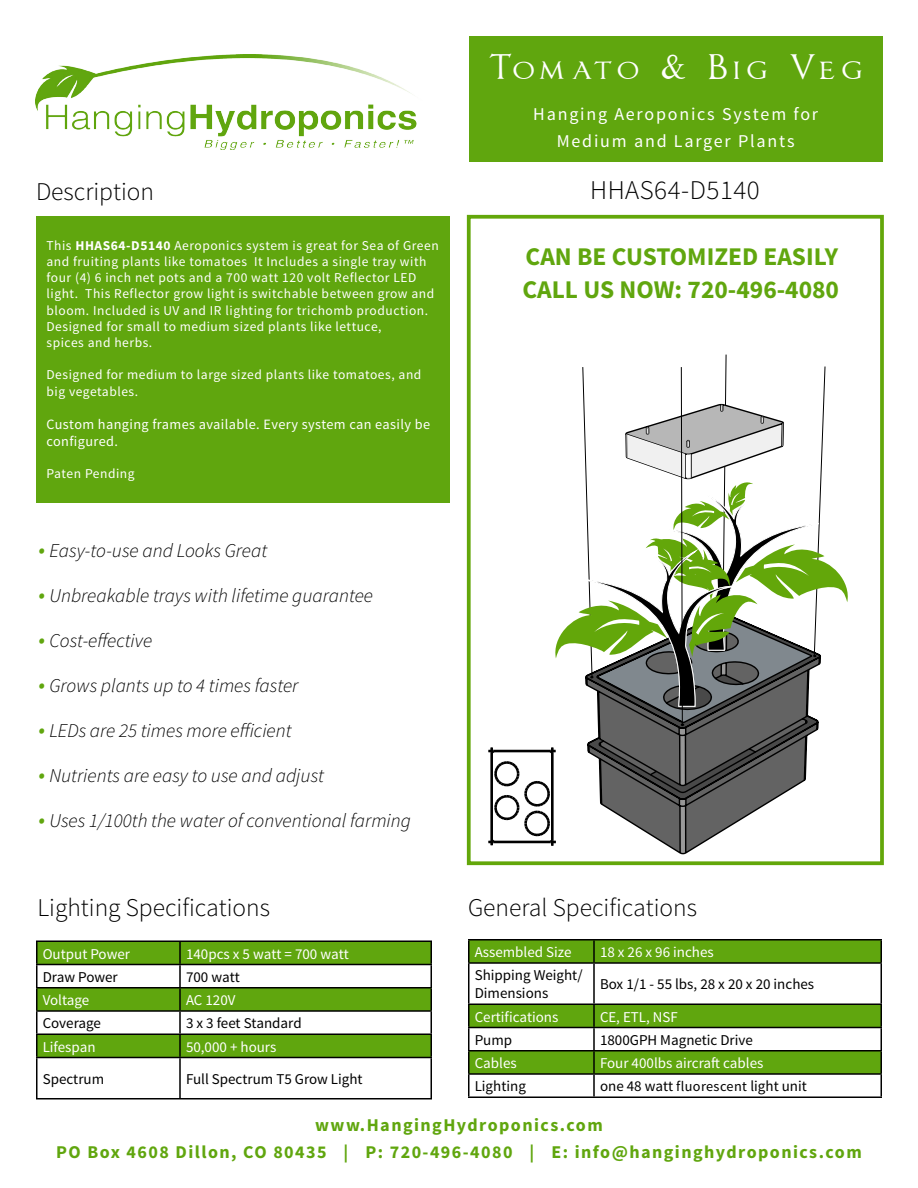
<style>
.page{position:relative;width:918px;height:1188px;background:#fff}
.page>*{position:absolute;margin:0;border:0;box-sizing:border-box;transform-origin:0 0}
.t1{font:30px "Imperator Small Caps";letter-spacing:.18em;color:#fff}
.t2{font:300 27px "Source Sans Pro";letter-spacing:.02em;color:#000}
.t3{font:300 25.5px "Source Sans Pro";color:#000}
.t4{font:700 25.5px/32.1px "Source Sans Pro";color:#60a60e}
.t5{font:italic 300 19.5px "Source Sans Pro";color:#000}
.t6{font:700 18px/27px "Source Sans Pro";letter-spacing:.08em;color:#60a60e;text-align:center}
.t7{font:18px/27px "Source Sans Pro";letter-spacing:.1em;color:#fff;text-align:center}
.t8{font:15px/18px "Source Sans Pro";color:#000}
.t9{font:15px "Source Sans Pro";color:#fff}
.t10{font:14.25px/17.1px "Source Sans Pro";letter-spacing:.025em;color:#fff}
.t11{font:13.5px/16.2px "Source Sans Pro";letter-spacing:.04em;color:#fff}
.s1{font-weight:700}
.s2{font-weight:400;font-size:22.5px;color:#60a60e}
.s3{font-size:14.25px}
</style>
<div class="page">
<div style="left:467px;top:215px;width:417px;height:650px;border:4px solid #63a70a"></div>
<div style="left:36px;top:216px;width:414px;height:286px;background:#60a60e"></div>
<svg style="left:488px;top:354px;width:360px;height:500px"></svg>
<div style="left:469px;top:36px;width:414px;height:126px;background:#60a60e"></div>
<svg style="left:38px;top:942px;width:392px;height:115px;fill:#60a60e"></svg>
<hr style="left:36px;top:940px;width:144px;height:2px;background:#000">
<hr style="left:36px;top:942px;width:2px;height:22px;background:#000">
<hr style="left:180px;top:940px;width:252px;height:2px;background:#000">
<hr style="left:179px;top:942px;width:2px;height:22px;background:#000">
<hr style="left:430px;top:942px;width:2px;height:22px;background:#000">
<hr style="left:36px;top:964px;width:144px;height:1px;background:#000">
<hr style="left:36px;top:965px;width:2px;height:22px;background:#000">
<hr style="left:180px;top:964px;width:252px;height:1px;background:#000">
<hr style="left:179px;top:965px;width:2px;height:22px;background:#000">
<hr style="left:430px;top:965px;width:2px;height:22px;background:#000">
<hr style="left:36px;top:987px;width:144px;height:1px;background:#000">
<hr style="left:36px;top:988px;width:2px;height:22px;background:#000">
<hr style="left:180px;top:987px;width:252px;height:1px;background:#000">
<hr style="left:179px;top:988px;width:2px;height:22px;background:#000">
<hr style="left:430px;top:988px;width:2px;height:22px;background:#000">
<hr style="left:36px;top:1010px;width:144px;height:2px;background:#000">
<hr style="left:36px;top:1012px;width:2px;height:22px;background:#000">
<hr style="left:180px;top:1010px;width:252px;height:2px;background:#000">
<hr style="left:179px;top:1012px;width:2px;height:22px;background:#000">
<hr style="left:430px;top:1012px;width:2px;height:22px;background:#000">
<hr style="left:36px;top:1034px;width:144px;height:1px;background:#000">
<hr style="left:36px;top:1035px;width:2px;height:22px;background:#000">
<hr style="left:180px;top:1034px;width:252px;height:1px;background:#000">
<hr style="left:179px;top:1035px;width:2px;height:22px;background:#000">
<hr style="left:430px;top:1035px;width:2px;height:22px;background:#000">
<hr style="left:36px;top:1057px;width:144px;height:1px;background:#000">
<hr style="left:36px;top:1058px;width:2px;height:40px;background:#000">
<hr style="left:180px;top:1057px;width:252px;height:1px;background:#000">
<hr style="left:179px;top:1058px;width:2px;height:40px;background:#000">
<hr style="left:430px;top:1058px;width:2px;height:40px;background:#000">
<hr style="left:36px;top:1098px;width:144px;height:2px;background:#000">
<hr style="left:180px;top:1098px;width:252px;height:2px;background:#000">
<svg style="left:470px;top:940px;width:410px;height:133px;fill:#60a60e"></svg>
<hr style="left:468px;top:939px;width:126px;height:1px;background:#000">
<hr style="left:468px;top:940px;width:2px;height:22px;background:#000">
<hr style="left:594px;top:939px;width:288px;height:1px;background:#000">
<hr style="left:593px;top:940px;width:2px;height:22px;background:#000">
<hr style="left:880px;top:940px;width:2px;height:22px;background:#000">
<hr style="left:468px;top:962px;width:126px;height:2px;background:#000">
<hr style="left:468px;top:964px;width:2px;height:40px;background:#000">
<hr style="left:594px;top:962px;width:288px;height:2px;background:#000">
<hr style="left:593px;top:964px;width:2px;height:40px;background:#000">
<hr style="left:880px;top:964px;width:2px;height:40px;background:#000">
<hr style="left:468px;top:1004px;width:126px;height:1px;background:#000">
<hr style="left:468px;top:1005px;width:2px;height:22px;background:#000">
<hr style="left:594px;top:1004px;width:288px;height:1px;background:#000">
<hr style="left:593px;top:1005px;width:2px;height:22px;background:#000">
<hr style="left:880px;top:1005px;width:2px;height:22px;background:#000">
<hr style="left:468px;top:1027px;width:126px;height:1px;background:#000">
<hr style="left:468px;top:1028px;width:2px;height:22px;background:#000">
<hr style="left:594px;top:1027px;width:288px;height:1px;background:#000">
<hr style="left:593px;top:1028px;width:2px;height:22px;background:#000">
<hr style="left:880px;top:1028px;width:2px;height:22px;background:#000">
<hr style="left:468px;top:1050px;width:126px;height:2px;background:#000">
<hr style="left:468px;top:1052px;width:2px;height:21px;background:#000">
<hr style="left:594px;top:1050px;width:288px;height:2px;background:#000">
<hr style="left:593px;top:1052px;width:2px;height:21px;background:#000">
<hr style="left:880px;top:1052px;width:2px;height:21px;background:#000">
<hr style="left:468px;top:1073px;width:126px;height:2px;background:#000">
<hr style="left:468px;top:1075px;width:2px;height:21px;background:#000">
<hr style="left:594px;top:1073px;width:288px;height:2px;background:#000">
<hr style="left:593px;top:1075px;width:2px;height:21px;background:#000">
<hr style="left:880px;top:1075px;width:2px;height:21px;background:#000">
<hr style="left:468px;top:1096px;width:126px;height:2px;background:#000">
<hr style="left:594px;top:1096px;width:288px;height:2px;background:#000">
<img style="left:36px;top:55px;width:381px;height:94px">
<h3 class="t3" style="left:36px;top:176px;width:120px">Description</h3>
<p class="t11" style="left:46px;top:238px;width:394px">This <span class="s1">HHAS64-D5140</span> Aeroponics system is great for Sea of Green and fruiting plants like tomatoes It Includes a single tray with four (4) 6 inch net pots and a 700 watt 120 volt Reflector LED light. This Reflector grow light is switchable between grow and bloom. Included is UV and IR lighting for trichomb production.<br>Designed for small to medium sized plants like lettuce,<br>spices and herbs.</p>
<p class="t11" style="left:46px;top:367px;width:376px">Designed for medium to large sized plants like tomatoes, and big vegetables.</p>
<p class="t10" style="left:46px;top:416px;width:385px">Custom hanging frames available. Every system can easily be configured.</p>
<p class="t11" style="left:46px;top:466px;width:90px">Paten Pending</p>
<h3 class="t5" style="left:38px;top:539px;width:230px"><span class="s2">•</span> Easy-to-use and Looks Great</h3>
<h3 class="t5" style="left:38px;top:584px;width:336px"><span class="s2">•</span> Unbreakable trays with lifetime guarantee</h3>
<h3 class="t5" style="left:38px;top:629px;width:115px"><span class="s2">•</span> Cost-effective</h3>
<h3 class="t5" style="left:38px;top:674px;width:261px"><span class="s2">•</span> Grows plants up to 4 times faster</h3>
<h3 class="t5" style="left:38px;top:719px;width:255px"><span class="s2">•</span> LEDs are 25 times more efficient</h3>
<h3 class="t5" style="left:38px;top:764px;width:287px"><span class="s2">•</span> Nutrients are easy to use and adjust</h3>
<h3 class="t5" style="left:38px;top:809px;width:374px"><span class="s2">•</span> Uses 1/100th the water of conventional farming</h3>
<h3 class="t3" style="left:38px;top:892px;width:234px">Lighting Specifications</h3>
<p class="t9" style="left:43px;top:944px;width:89px">Output Power</p>
<p class="t9" style="left:186px;top:944px;width:164px">140pcs x 5 watt = 700 watt</p>
<p class="t8" style="left:43px;top:968px;width:77px">Draw Power</p>
<p class="t8" style="left:186px;top:968px;width:55px">700 watt</p>
<p class="t9" style="left:43px;top:991px;width:48px">Voltage</p>
<p class="t9" style="left:186px;top:991px;width:51px">AC 120V</p>
<p class="t8" style="left:43px;top:1015px;width:60px">Coverage</p>
<p class="t8" style="left:186px;top:1015px;width:117px">3 x 3 feet Standard</p>
<p class="t9" style="left:43px;top:1037px;width:54px">Lifespan</p>
<p class="t9" style="left:186px;top:1037px;width:92px">50,000 + hours</p>
<p class="t8" style="left:43px;top:1070px;width:63px">Spectrum</p>
<p class="t8" style="left:186px;top:1070px;width:178px">Full Spectrum T5 Grow Light</p>
<h1 class="t1" style="left:489px;top:54px;width:374px">Tomato &amp; Big Veg</h1>
<h3 class="t7" style="left:533px;top:101px;width:286px">Hanging Aeroponics System for<br>Medium and Larger Plants</h3>
<h2 class="t2" style="left:590px;top:174px;width:171px">HHAS64-D5140</h2>
<h3 class="t4" style="left:522px;top:242px;width:318px">CAN BE CUSTOMIZED EASILY<br>CALL US NOW: 720-496-4080</h3>
<h3 class="t3" style="left:468px;top:892px;width:231px">General Specifications</h3>
<p class="t9" style="left:475px;top:943px;width:98px">Assembled Size</p>
<p class="t9" style="left:600px;top:943px;width:115px">18 x 26 x 96 inches</p>
<p class="t8" style="left:475px;top:967px;width:110px">Shipping Weight/<br>Dimensions</p>
<p class="t8" style="left:600px;top:976px;width:216px">Box 1/1 - 55 lbs, 28 x 20 x 20 inches</p>
<p class="t9" style="left:475px;top:1007px;width:85px">Certifications</p>
<p class="t9" style="left:600px;top:1007px;width:79px">CE, ETL, NSF</p>
<p class="t8" style="left:475px;top:1031px;width:39px">Pump</p>
<p class="t8" style="left:600px;top:1031px;width:154px">1800GPH Magnetic Drive</p>
<p class="t9" style="left:475px;top:1054px;width:44px">Cables</p>
<p class="t9" style="left:600px;top:1054px;width:165px">Four 400lbs aircraft cables</p>
<p class="t8" style="left:475px;top:1078px;width:53px">Lighting</p>
<p class="t8" style="left:600px;top:1078px;width:208px">one 48 watt <span class="s3">fluorescent</span> light unit</p>
<h3 class="t6" style="left:56px;top:1112px;width:807px">www.HangingHydroponics.com<br>PO Box 4608 Dillon, CO 80435 | P: 720-496-4080 | E: info@hanginghydroponics.com</h3>
</div>
